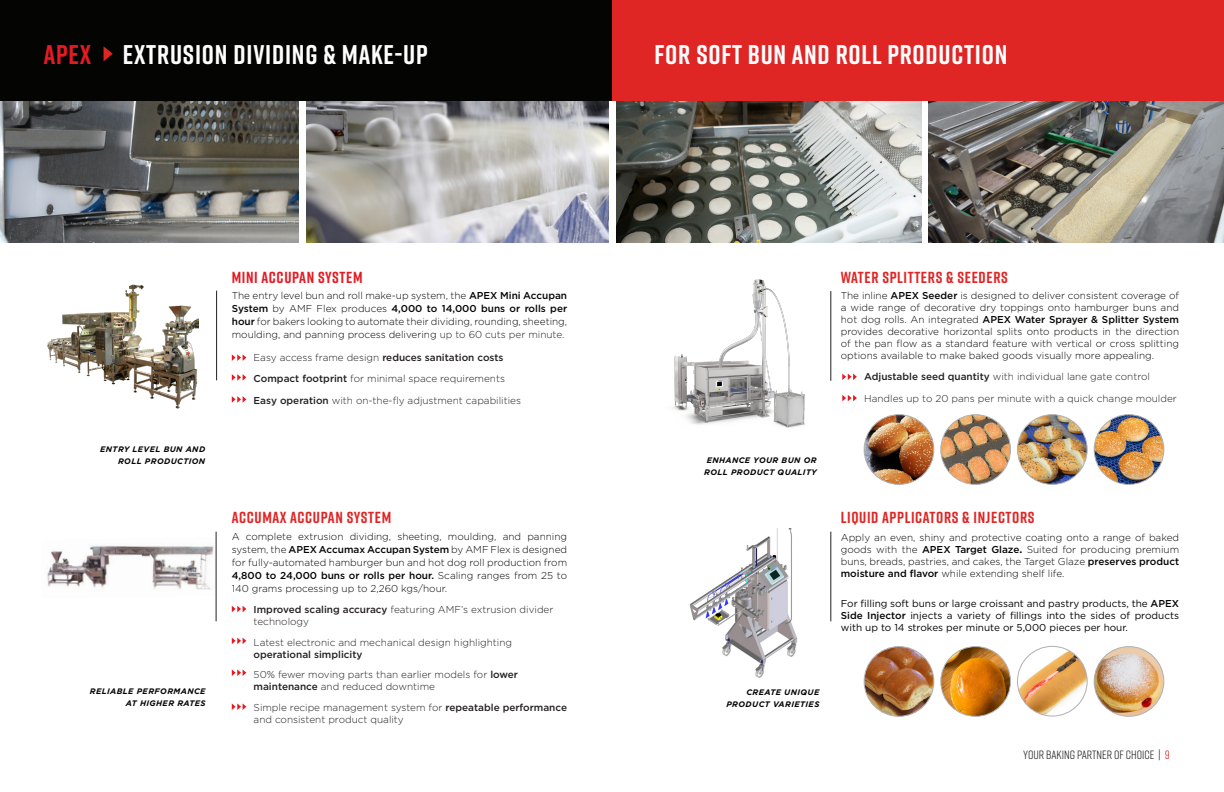
<style>
.page{position:relative;width:1224px;height:792px;background:#fff}
.page>*{position:absolute;margin:0;border:0;box-sizing:border-box;transform-origin:0 0}
.t1{font:700 27px "Rift";letter-spacing:.03em;color:#fff}
.Body_1{font:700 16px "Rift";letter-spacing:.04em;color:#e02525}
.Sub_Head_2{font:700 16px "Rift";letter-spacing:.04em;color:#e02525}
.Sub_Head_2-2{font:700 16px "Rift";letter-spacing:.04em;color:#e51a23}
.t2{font:12px "Rift";color:#231f20}
.Body_1-2{font:300 10px/12px "Gotham";color:#040503;text-align:justify}
.Body_1-3{font:300 10px/12px "Gotham";color:#231f20}
.Body_1-4{font:10px/12px "Gotham";color:#040503;text-align:justify}
.Body_1-5{font:500 10px "Gotham";color:#231f20}
.t3{font:italic 700 8px/12px "Gotham";letter-spacing:.05em;color:#040503;text-align:right}
.s1{color:#e51a23}
.s2{font-weight:500}
.s3{color:#231f20}
.s4{font-weight:300}
.s5{font-weight:700}
</style>
<div class="page">
<div style="left:0;top:0;width:612px;height:101px;background:#040503"></div>
<div style="left:612px;top:0;width:612px;height:101px;background:#e02525"></div>
<svg style="left:104px;top:46px;width:9px;height:15px"></svg>
<img style="left:0;top:102px;width:299px;height:141px">
<img style="left:306px;top:102px;width:303px;height:141px">
<img style="left:616px;top:102px;width:305px;height:141px">
<img style="left:929px;top:102px;width:295px;height:141px">
<hr style="left:216px;top:291px;width:1px;height:89px;background:#231f20">
<img style="left:47px;top:284px;width:152px;height:125px">
<hr style="left:216px;top:532px;width:1px;height:89px;background:#231f20">
<hr style="left:831px;top:291px;width:1px;height:90px;background:#231f20">
<img style="left:47px;top:545px;width:167px;height:45px">
<hr style="left:831px;top:532px;width:1px;height:89px;background:#231f20">
<svg style="left:232px;top:354px;width:14px;height:7px"></svg>
<svg style="left:232px;top:396px;width:14px;height:7px"></svg>
<svg style="left:232px;top:606px;width:14px;height:6px"></svg>
<svg style="left:232px;top:638px;width:14px;height:6px"></svg>
<svg style="left:232px;top:704px;width:14px;height:6px"></svg>
<svg style="left:842px;top:374px;width:15px;height:6px"></svg>
<svg style="left:842px;top:395px;width:15px;height:6px"></svg>
<img style="left:673px;top:279px;width:132px;height:149px">
<img style="left:689px;top:528px;width:109px;height:150px">
<img style="left:864px;top:415px;width:70px;height:69px;border-radius:35px">
<div style="left:864px;top:414px;width:70px;height:71px;border:1px solid #b0b0b5;border-radius:50%"></div>
<img style="left:941px;top:415px;width:69px;height:69px;border-radius:35px">
<div style="left:940px;top:414px;width:71px;height:71px;border:1px solid #b0b0b5;border-radius:50%"></div>
<img style="left:1017px;top:415px;width:70px;height:69px;border-radius:35px">
<div style="left:1017px;top:414px;width:71px;height:71px;border:1px solid #b0b0b5;border-radius:50%"></div>
<img style="left:864px;top:647px;width:70px;height:69px;border-radius:35px">
<div style="left:864px;top:646px;width:70px;height:71px;border:1px solid #b0b0b5;border-radius:50%"></div>
<img style="left:1094px;top:415px;width:70px;height:69px;border-radius:35px">
<div style="left:1094px;top:414px;width:70px;height:71px;border:1px solid #b0b0b5;border-radius:50%"></div>
<img style="left:941px;top:647px;width:69px;height:69px;border-radius:35px">
<div style="left:940px;top:646px;width:71px;height:71px;border:1px solid #b0b0b5;border-radius:50%"></div>
<img style="left:1017px;top:646px;width:70px;height:70px;border-radius:35px">
<div style="left:1017px;top:646px;width:70px;height:70px;border:1px solid #b0b0b5;border-radius:50%"></div>
<img style="left:1094px;top:647px;width:70px;height:69px;border-radius:35px">
<div style="left:1094px;top:646px;width:70px;height:71px;border:1px solid #b0b0b5;border-radius:50%"></div>
<svg style="left:232px;top:670px;width:14px;height:6px"></svg>
<svg style="left:232px;top:374px;width:14px;height:7px"></svg>
<p class="t1" style="left:44px;top:35px;width:385px"><span class="s1">APEX</span> EXTRUSION DIVIDING &amp; MAKE-UP</p>
<p class="t1" style="left:655px;top:36px;width:354px">FOR SOFT BUN AND ROLL PRODUCTION</p>
<p class="Sub_Head_2-2" style="left:232px;top:266px;width:132px">MINI ACCUPAN SYSTEM</p>
<p class="Body_1-2" style="left:232px;top:289px;width:337px;line-height:13px">The entry level bun and roll make-up system, the <span class="s2">APEX Mini Accupan System</span> by AMF Flex produces <span class="s2">4,000 to 14,000 buns or rolls per hour</span> for bakers looking to automate their dividing, rounding, sheeting, moulding, and panning process delivering <span class="s3">up to 60 cuts per minute.</span></p>
<p class="t3" style="left:100px;top:443px;width:106px">ENTRY LEVEL BUN AND<br>ROLL PRODUCTION</p>
<p class="Body_1-5" style="left:254px;top:351px;width:252px"><span class="s4">Easy access frame design</span> reduces sanitation costs</p>
<p class="Body_1-3" style="left:254px;top:373px;width:253px"><span class="s2">Compact footprint</span> for minimal space requirements</p>
<p class="Body_1-3" style="left:254px;top:394px;width:269px"><span class="s2">Easy operation</span> with on-the-fly adjustment capabilities</p>
<p class="Body_1" style="left:232px;top:506px;width:161px">ACCUMAX ACCUPAN SYSTEM</p>
<p class="Body_1-2" style="left:232px;top:529px;width:337px;line-height:13px">A complete extrusion dividing, sheeting, moulding, and panning system, the <span class="s2">APEX Accumax Accupan System</span> by AMF Flex is designed for fully-automated hamburger bun and hot dog roll production from <span class="s2">4,800 to 24,000 buns or rolls per hour.</span> Scaling ranges from 25 to 140 grams processing up to 2,260 kgs/hour.</p>
<p class="t3" style="left:704px;top:454px;width:114px;text-align:center">ENHANCE YOUR BUN OR<br>ROLL PRODUCT QUALITY</p>
<p class="Body_1-3" style="left:254px;top:603px;width:301px"><span class="s2">Improved scaling accuracy</span> featuring AMF’s extrusion divider technology</p>
<p class="Body_1-3" style="left:254px;top:636px;width:260px">Latest electronic and mechanical design highlighting <span class="s2">operational simplicity</span></p>
<p class="Body_1-3" style="left:254px;top:668px;width:266px">50% fewer moving parts than earlier models for <span class="s2">lower maintenance</span> and reduced downtime</p>
<p class="Body_1-3" style="left:254px;top:701px;width:315px">Simple recipe management system for <span class="s2">repeatable performance </span>and consistent product quality</p>
<p class="t3" style="left:90px;top:685px;width:117px">RELIABLE PERFORMANCE<br>AT HIGHER RATES</p>
<p class="t3" style="left:726px;top:686px;width:94px">CREATE UNIQUE<br>PRODUCT VARIETIES</p>
<p class="Body_1" style="left:841px;top:266px;width:169px">WATER SPLITTERS &amp; SEEDERS</p>
<p class="Body_1-2" style="left:841px;top:289px;width:340px">The inline <span class="s2">APEX Seeder</span> is designed to deliver consistent coverage of a wide range of decorative dry toppings onto hamburger buns and hot dog rolls. An integrated <span class="s2">APEX Water Sprayer &amp; Splitter System </span>provides decorative horizontal splits onto products in the direction of the pan flow as a standard feature with vertical or cross splitting options available to make baked goods visually more appealing.</p>
<p class="Body_1-3" style="left:864px;top:370px;width:287px"><span class="s2">Adjustable seed quantity</span> with individual lane gate control</p>
<p class="Body_1-3" style="left:864px;top:392px;width:314px">Handles up to 20 pans per minute with a quick change moulder</p>
<p class="Sub_Head_2" style="left:841px;top:506px;width:195px">LIQUID APPLICATORS &amp; INJECTORS</p>
<p class="Body_1-2" style="left:841px;top:531px;width:340px">Apply an even, shiny and protective coating onto a range of baked goods with the <span class="s2">APEX Target Glaze</span><span class="s5">.</span> Suited for producing premium buns, breads, pastries, and cakes, the Target Glaze <span class="s2">preserves product moisture and flavor</span> while extending shelf life.</p>
<p class="Body_1-4" style="left:841px;top:597px;width:340px">For filling soft buns or large croissant and pastry products, the <span class="s2">APEX Side Injector</span> injects a variety of fillings into the sides of products with up to 14 strokes per minute or 5,000 pieces per hour.</p>
<p class="t2" style="left:1023px;top:746px;width:148px">YOUR BAKING PARTNER OF CHOICE | <span class="s1">9</span></p>
</div>
